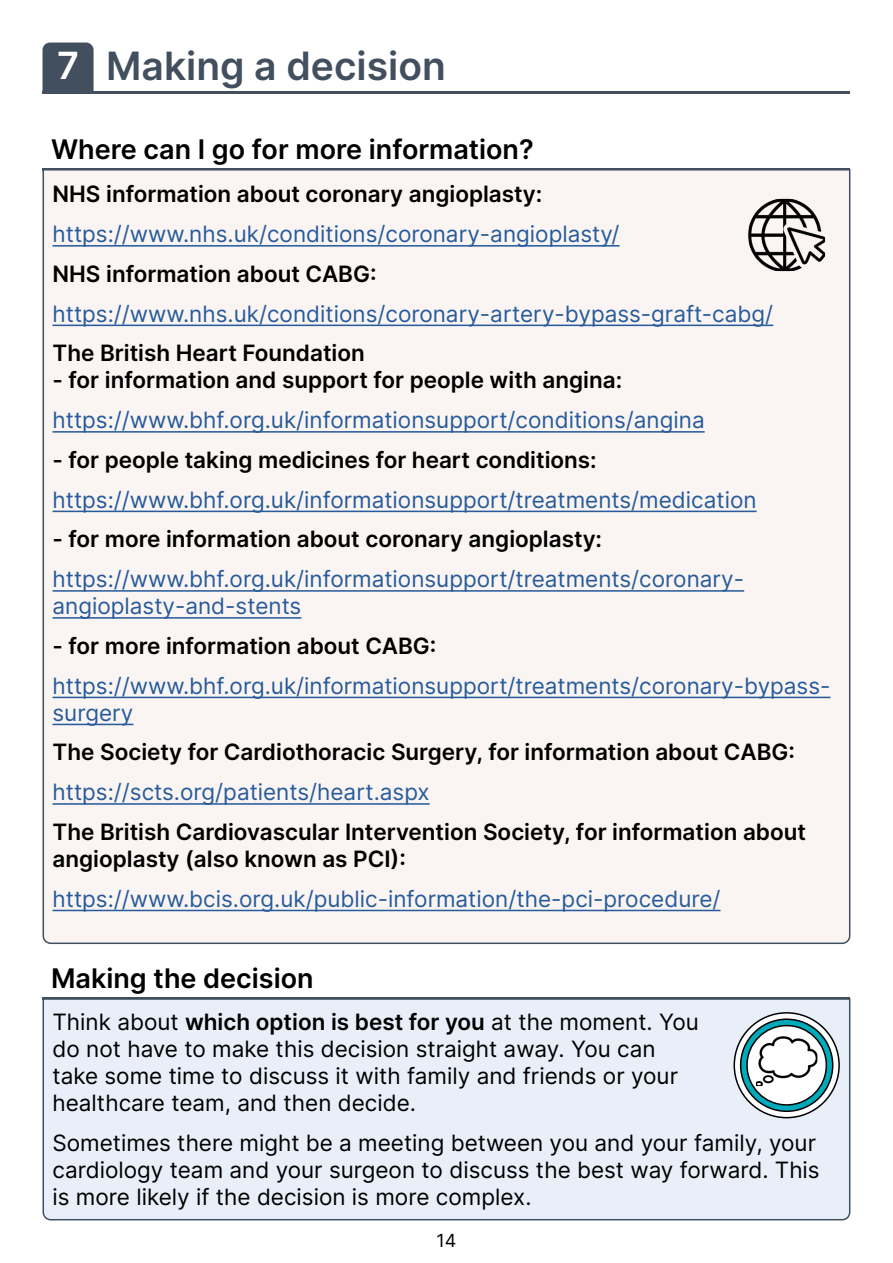
<style>
.page{position:relative;width:893px;height:1263px;background:#fff}
.page>*{position:absolute;margin:0;border:0;box-sizing:border-box;transform-origin:0 0}
.t1{font:600 39px "Inter";color:#424f5e}
.Box_number{font:600 37.5px "Inter";color:#fff}
.Subtitle{font:600 27px "Inter";color:#000}
.Main_para{font:22.5px/27px "Inter";color:#275b9b}
.Main_para-2{font:600 22.5px/27px "Inter";color:#000}
.Main_para-3{font:22.5px/27px "Inter";color:#000}
.t2{font:18px "Inter";color:#000}
.s1{font-weight:600}
</style>
<div class="page">
<div style="left:43px;top:43px;width:51px;height:48px;background:#424f5e"></div>
<hr style="left:43px;top:91px;width:807px;height:3px;background:#424f5e">
<div style="left:42px;top:168px;width:809px;height:777px;background:#faf5f3"></div>
<div style="left:42px;top:997px;width:809px;height:224px;background:#e8eff9"></div>
<img style="left:748px;top:199px;width:77px;height:72px">
<svg style="left:734px;top:1013px;width:105px;height:105px"></svg>
<div style="left:733px;top:1012px;width:107px;height:106px;border:2px solid #000;border-radius:50%"></div>
<svg style="left:741px;top:1019px;width:92px;height:92px"></svg>
<div style="left:740px;top:1018px;width:93px;height:94px;border:2px solid #000;border-radius:50%"></div>
<div style="left:747px;top:1025px;width:79px;height:80px;background:#fff;border-radius:50%"></div>
<img style="left:756px;top:1036px;width:61px;height:50px">
<div style="left:746px;top:1025px;width:81px;height:81px;border:2px solid #000;border-radius:50%"></div>
<p class="Box_number" style="left:57px;top:38px;width:24px">7</p>
<p class="t1" style="left:106px;top:38px;width:341px">Making a decision</p>
<p class="Subtitle" style="left:51px;top:130px;width:484px">Where can I go for more information?</p>
<p class="Main_para-2" style="left:53px;top:180px;width:491px">NHS information about coronary angioplasty:</p>
<p class="Main_para" style="left:53px;top:220px;width:569px">https://www.nhs.uk/conditions/coronary-angioplasty/</p>
<p class="Main_para-2" style="left:53px;top:260px;width:326px">NHS information about CABG:</p>
<p class="Main_para" style="left:53px;top:299px;width:722px">https://www.nhs.uk/conditions/coronary-artery-bypass-graft-cabg/</p>
<p class="Main_para-2" style="left:53px;top:339px;width:314px">The British Heart Foundation</p>
<p class="Main_para-2" style="left:53px;top:366px;width:571px">- for information and support for people with angina:</p>
<p class="Main_para" style="left:53px;top:406px;width:654px">https://www.bhf.org.uk/informationsupport/conditions/angina</p>
<p class="Main_para-2" style="left:53px;top:446px;width:546px">- for people taking medicines for heart conditions:</p>
<p class="Main_para" style="left:53px;top:485px;width:706px">https://www.bhf.org.uk/informationsupport/treatments/medication</p>
<p class="Main_para-2" style="left:53px;top:525px;width:551px">- for more information about coronary angioplasty:</p>
<p class="Main_para" style="left:53px;top:565px;width:693px">https://www.bhf.org.uk/informationsupport/treatments/coronary&shy;angioplasty-and-stents</p>
<p class="Main_para-2" style="left:53px;top:632px;width:385px">- for more information about CABG:</p>
<p class="Main_para" style="left:53px;top:671px;width:779px">https://www.bhf.org.uk/informationsupport/treatments/coronary-bypass&shy;surgery</p>
<p class="Main_para-2" style="left:53px;top:738px;width:744px">The Society for Cardiothoracic Surgery, for information about CABG:</p>
<p class="Main_para" style="left:53px;top:778px;width:379px">https://scts.org/patients/heart.aspx</p>
<p class="Main_para-2" style="left:53px;top:818px;width:755px">The British Cardiovascular Intervention Society, for information about angioplasty (also known as PCI):</p>
<p class="Main_para" style="left:53px;top:884px;width:669px">https://www.bcis.org.uk/public-information/the-pci-procedure/</p>
<p class="Subtitle" style="left:51px;top:959px;width:264px">Making the decision</p>
<p class="Main_para-3" style="left:53px;top:1008px;width:648px">Think about <span class="s1">which option is best for you</span> at the moment. You do not have to make this decision straight away. You can take some time to discuss it with family and friends or your healthcare team, and then decide.</p>
<p class="Main_para-3" style="left:53px;top:1129px;width:769px">Sometimes there might be a meeting between you and your family, your cardiology team and your surgeon to discuss the best way forward. This is more likely if the decision is more complex.</p>
<p class="t2" style="left:436px;top:1228px;width:21px">14</p>
</div>
